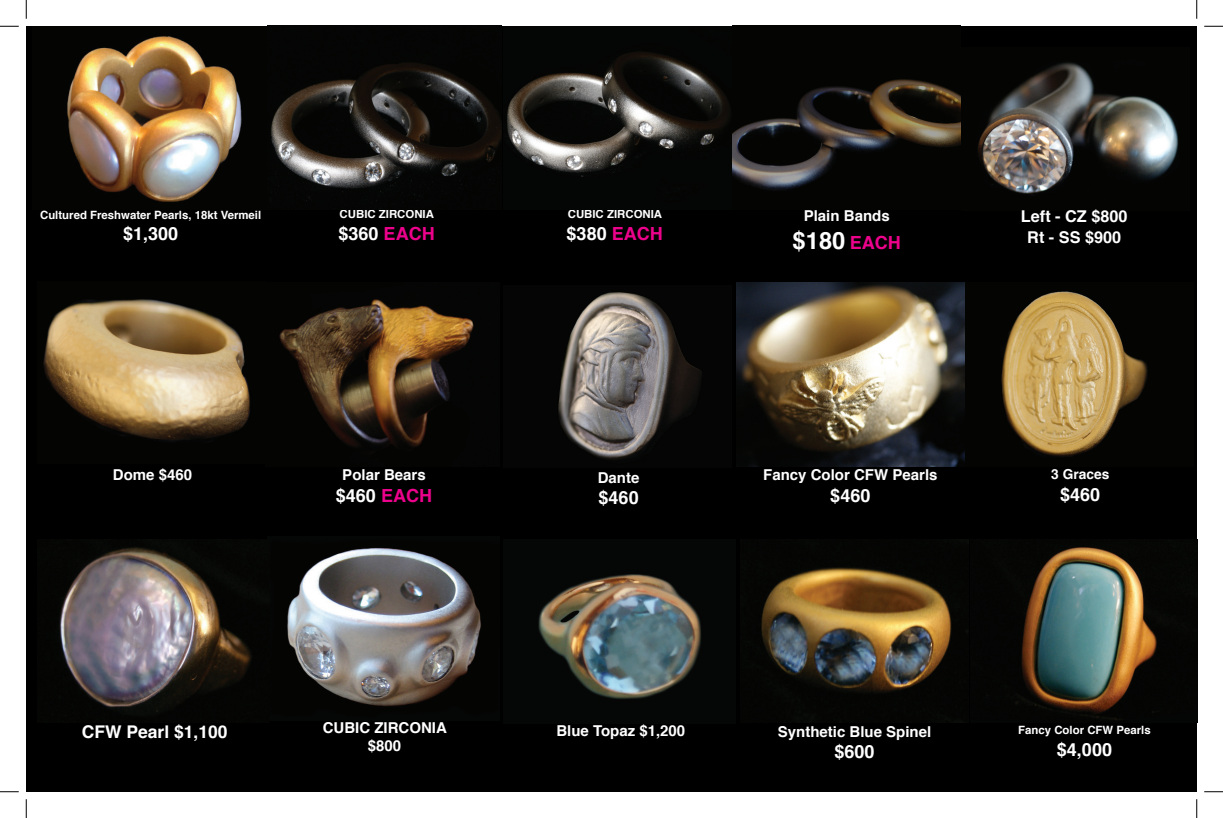
<style>
.page{position:relative;width:1223px;height:818px;background:#fff}
.page>*{position:absolute;margin:0;border:0;box-sizing:border-box;transform-origin:0 0}
.t1{font:700 23.75px "Helvetica";color:#fff}
.t2{font:700 18px "Helvetica";color:#fff}
.t3{font:700 17.5px "Helvetica";color:#fff}
.t4{font:700 16.25px/21.6px "Helvetica";color:#fff;text-align:center}
.t5{font:700 15px/18px "Helvetica";color:#fff;text-align:center}
.t6{font:700 13.75px "Helvetica";color:#fff}
.t7{font:700 11.38px "Helvetica";color:#fff}
.s1{color:#ed028c}
.s2{font-size:18px;color:#ed028c}
</style>
<div class="page">
<div style="left:26px;top:26px;width:1170px;height:765px;background:#000"></div>
<img style="left:67px;top:36px;width:175px;height:166px">
<img style="left:507px;top:51px;width:224px;height:139px">
<img style="left:733px;top:25px;width:227px;height:166px">
<img style="left:268px;top:25px;width:233px;height:184px">
<img style="left:279px;top:299px;width:195px;height:155px">
<img style="left:736px;top:282px;width:412px;height:184px">
<img style="left:977px;top:62px;width:202px;height:134px">
<img style="left:558px;top:292px;width:144px;height:168px">
<img style="left:269px;top:548px;width:212px;height:159px">
<img style="left:741px;top:539px;width:227px;height:184px">
<img style="left:43px;top:299px;width:207px;height:143px">
<img style="left:58px;top:539px;width:211px;height:177px">
<img style="left:986px;top:539px;width:211px;height:184px">
<img style="left:538px;top:574px;width:164px;height:126px">
<svg style="left:0;top:25px;width:19px;height:2px"></svg>
<svg style="left:1204px;top:25px;width:18px;height:2px"></svg>
<svg style="left:0;top:791px;width:19px;height:1px"></svg>
<svg style="left:1204px;top:791px;width:18px;height:1px"></svg>
<svg style="left:25px;top:0;width:2px;height:19px"></svg>
<svg style="left:25px;top:799px;width:2px;height:19px"></svg>
<svg style="left:1196px;top:0;width:1px;height:19px"></svg>
<svg style="left:1196px;top:799px;width:1px;height:19px"></svg>
<p class="t7" style="left:40px;top:205px;width:223px">Cultured Freshwater Pearls, 18kt Vermeil</p>
<p class="t2" style="left:123px;top:219px;width:57px">$1,300</p>
<p class="t7" style="left:340px;top:205px;width:96px">CUBIC ZIRCONIA</p>
<p class="t2" style="left:338px;top:219px;width:98px">$360 <span class="s1">EACH</span></p>
<p class="t7" style="left:568px;top:205px;width:96px">CUBIC ZIRCONIA</p>
<p class="t2" style="left:566px;top:219px;width:98px">$380 <span class="s1">EACH</span></p>
<p class="t5" style="left:803px;top:206px;width:87px">Plain Bands</p>
<h1 class="t1" style="left:792px;top:221px;width:110px">$180 <span class="s2">EACH</span></h1>
<p class="t4" style="left:1021px;top:205px;width:108px">Left - CZ $800<br>Rt - SS $900</p>
<p class="t5" style="left:113px;top:466px;width:81px">Dome $460</p>
<p class="t5" style="left:342px;top:466px;width:85px">Polar Bears</p>
<p class="t2" style="left:336px;top:481px;width:98px">$460 <span class="s1">EACH</span></p>
<p class="t5" style="left:598px;top:468px;width:43px">Dante</p>
<p class="t2" style="left:598px;top:483px;width:42px">$460</p>
<p class="t5" style="left:763px;top:466px;width:176px">Fancy Color CFW Pearls</p>
<p class="t2" style="left:830px;top:481px;width:42px">$460</p>
<p class="t6" style="left:1051px;top:463px;width:60px">3 Graces</p>
<p class="t2" style="left:1060px;top:480px;width:42px">$460</p>
<p class="t5" style="left:323px;top:719px;width:126px">CUBIC ZIRCONIA $800</p>
<p class="t3" style="left:82px;top:717px;width:147px">CFW Pearl $1,100</p>
<p class="t5" style="left:778px;top:722px;width:155px">Synthetic Blue Spinel</p>
<p class="t2" style="left:834px;top:737px;width:42px">$600</p>
<p class="t5" style="left:556px;top:721px;width:130px">Blue Topaz $1,200</p>
<p class="t7" style="left:1018px;top:720px;width:134px">Fancy Color CFW Pearls</p>
<p class="t2" style="left:1056px;top:734px;width:57px">$4,000</p>
</div>
